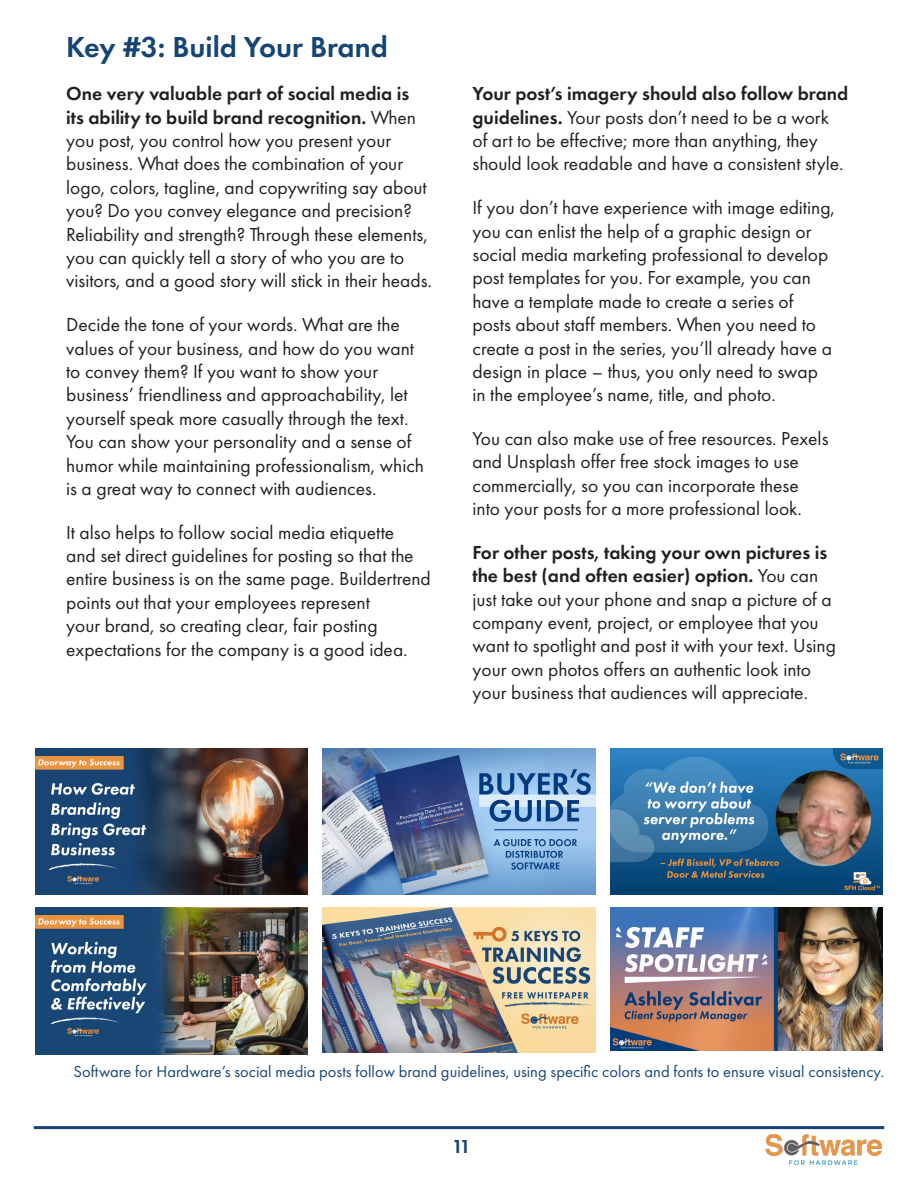
<style>
.page{position:relative;width:918px;height:1188px;background:#fff}
.page>*{position:absolute;margin:0;border:0;box-sizing:border-box;transform-origin:0 0}
.Paragraph_Style_1{font:600 30px "Futura PT";color:#164474}
.Paragraph_Style_1-2{font:19.5px/23.4px "Futura PT";color:#231f20}
.t1{font:600 19.5px "Futura PT";color:#164474}
.Paragraph_Style_1-3{font:16.5px "Futura PT";color:#184775}
.s1{font-weight:600}
</style>
<div class="page">
<hr style="left:34px;top:1126px;width:850px;height:3px;background:#164474">
<img style="left:764px;top:1129px;width:120px;height:36px">
<img style="left:610px;top:908px;width:273px;height:142px">
<img style="left:35px;top:749px;width:273px;height:146px">
<img style="left:323px;top:749px;width:272px;height:146px">
<img style="left:610px;top:749px;width:273px;height:146px">
<img style="left:323px;top:908px;width:272px;height:144px">
<img style="left:35px;top:908px;width:273px;height:146px">
<p class="Paragraph_Style_1" style="left:66px;top:28px;width:323px">Key #3: Build Your Brand</p>
<p class="Paragraph_Style_1-2" style="left:66px;top:82px;width:367px"><span class="s1">One very valuable part of social media is<br>its ability to build brand recognition.</span> When you post, you control how you present your business. What does the combination of your logo, colors, tagline, and copywriting say about you? Do you convey elegance and precision?<br>Reliability and strength? Through these elements, you can quickly tell a story of who you are to visitors, and a good story will stick in their heads.</p>
<p class="Paragraph_Style_1-2" style="left:66px;top:313px;width:359px">Decide the tone of your words. What are the values of your business, and how do you want to convey them? If you want to show your business’ friendliness and approachability, let yourself speak more casually through the text.<br>You can show your personality and a sense of humor while maintaining professionalism, which is a great way to connect with audiences.</p>
<p class="Paragraph_Style_1-2" style="left:66px;top:520px;width:366px">It also helps to follow social media etiquette<br>and set direct guidelines for posting so that the entire business is on the same page. Buildertrend points out that your employees represent<br>your brand, so creating clear, fair posting expectations for the company is a good idea.</p>
<p class="Paragraph_Style_1-2" style="left:472px;top:82px;width:377px"><span class="s1">Your post’s imagery should also follow brand guidelines.</span> Your posts don’t need to be a work of art to be effective; more than anything, they should look readable and have a consistent style.</p>
<p class="Paragraph_Style_1-2" style="left:472px;top:196px;width:364px">If you don’t have experience with image editing, you can enlist the help of a graphic design or social media marketing professional to develop post templates for you. For example, you can have a template made to create a series of posts about staff members. When you need to create a post in the series, you’ll already have a design in place – thus, you only need to swap in the employee’s name, title, and photo.</p>
<p class="Paragraph_Style_1-2" style="left:472px;top:427px;width:358px">You can also make use of free resources. Pexels and Unsplash offer free stock images to use commercially, so you can incorporate these into your posts for a more professional look.</p>
<p class="Paragraph_Style_1-2" style="left:472px;top:541px;width:365px"><span class="s1">For other posts, taking your own pictures is the best (and often easier) option.</span> You can just take out your phone and snap a picture of a company event, project, or employee that you want to spotlight and post it with your text. Using your own photos offers an authentic look into your business that audiences will appreciate.</p>
<p class="Paragraph_Style_1-3" style="left:74px;top:1061px;width:812px">Software for Hardware’s social media posts follow brand guidelines, using specific colors and fonts to ensure visual consistency.</p>
<p class="t1" style="left:452px;top:1135px;width:20px">11</p>
</div>
